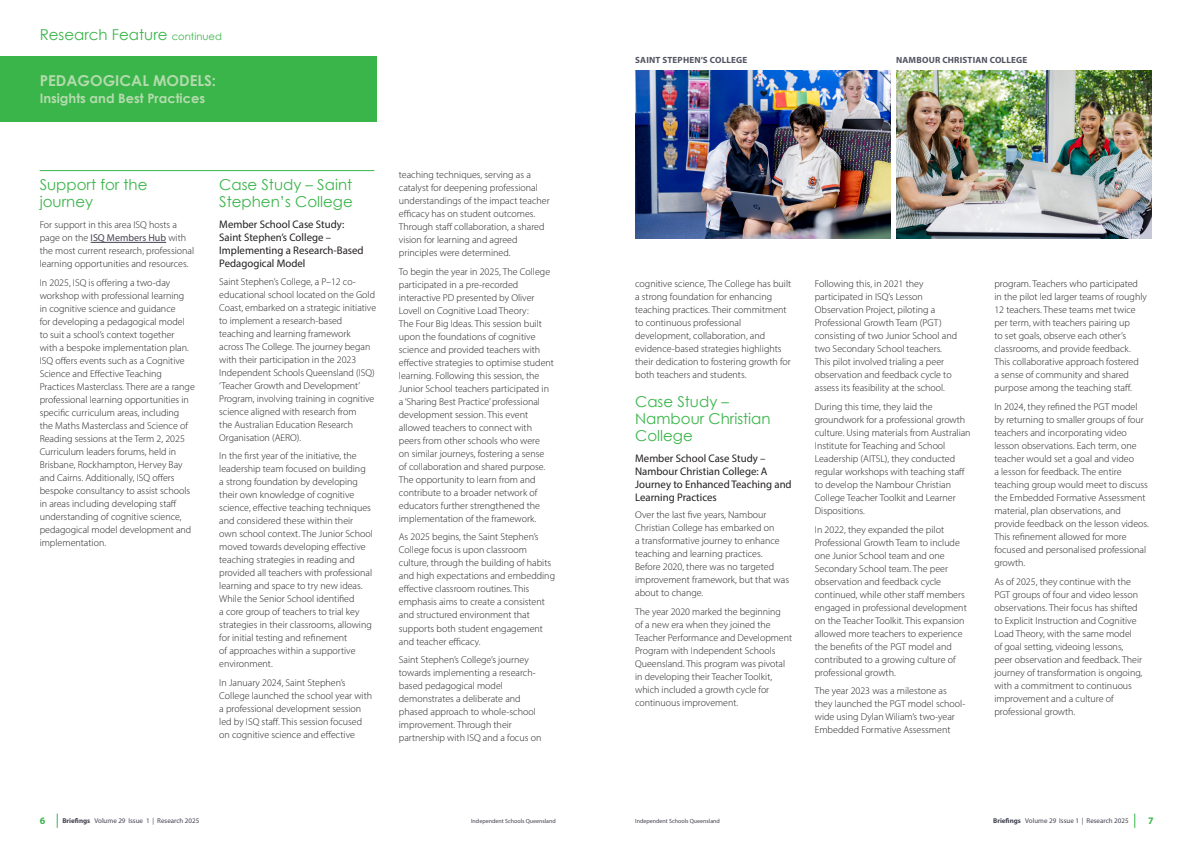
<style>
.page{position:relative;width:1191px;height:842px;background:#fff}
.page>*{position:absolute;margin:0;border:0;box-sizing:border-box;transform-origin:0 0}
.Heading_2{font:15px/17px "Century Gothic";color:#3ab54a}
.Research_Feature_Heading{font:700 15px "Century Gothic";color:#b4dbae}
.Research_Feature_Heading-2{font:700 13px "Century Gothic";color:#b4dbae}
.Text_before_bullets{font:11px/13px "Myriad Pro";color:#231f20}
.Body_copy{font:300 10px/13px "Myriad Pro";color:#231f20}
.t1{font:700 10px "Myriad Pro";color:#3ab54a}
.Captions{font:700 9px "Myriad Pro";letter-spacing:.02em;color:#525462}
.t2{font:7px "Myriad Pro";color:#424351}
.t3{font:6px "Myriad Pro";color:#424351}
.s1{font-size:10px}
.s2{font-weight:400;color:#424351}
.s3{font-weight:700}
</style>
<div class="page">
<svg style="left:57px;top:814px;width:1px;height:14px"></svg>
<svg style="left:1134px;top:814px;width:1px;height:14px"></svg>
<hr style="left:91px;top:242px;width:75px;height:1px;background:#424351">
<hr style="left:40px;top:170px;width:334px;height:1px;background:#3ab54a">
<div style="left:0;top:57px;width:376px;height:65px;background:#3ab54a"></div>
<img style="left:635px;top:71px;width:255px;height:168px">
<img style="left:896px;top:71px;width:255px;height:168px">
<p class="Heading_2" style="left:40px;top:25px;width:184px">Research Feature <span class="s1">continued</span></p>
<p class="Research_Feature_Heading" style="left:40px;top:70px;width:178px">PEDAGOGICAL MODELS:</p>
<p class="Research_Feature_Heading-2" style="left:40px;top:89px;width:167px">Insights and Best Practices</p>
<p class="Heading_2" style="left:40px;top:176px;width:109px">Support for the journey</p>
<p class="Body_copy" style="left:40px;top:218px;width:156px">For support in this area ISQ hosts a page on the <span class="s2">ISQ Members Hub</span> with the most current research, professional learning opportunities and resources.</p>
<p class="Body_copy" style="left:40px;top:276px;width:157px">In 2025, ISQ is offering a two-day workshop with professional learning<br>in cognitive science and guidance<br>for developing a pedagogical model to suit a school’s context together<br>with a bespoke implementation plan.<br>ISQ offers events such as a Cognitive Science and Effective Teaching Practices Masterclass. There are a range professional learning opportunities in specific curriculum areas, including the Maths Masterclass and Science of Reading sessions at the Term 2, 2025<br>Curriculum leaders forums, held in Brisbane, Rockhampton, Hervey Bay and Cairns. Additionally, ISQ offers bespoke consultancy to assist schools in areas including developing staff understanding of cognitive science, pedagogical model development and implementation.</p>
<p class="Heading_2" style="left:219px;top:176px;width:135px">Case Study – Saint<br>Stephen’s College</p>
<p class="Text_before_bullets" style="left:219px;top:218px;width:146px">Member School Case Study:<br>Saint Stephen’s College –<br>Implementing a Research-Based<br>Pedagogical Model</p>
<p class="Body_copy" style="left:219px;top:275px;width:158px">Saint Stephen’s College, a P–12 co&shy;educational school located on the Gold Coast, embarked on a strategic initiative to implement a research-based teaching and learning framework across The College. The journey began with their participation in the 2023<br>Independent Schools Queensland (ISQ) ‘Teacher Growth and Development’ Program, involving training in cognitive science aligned with research from<br>the Australian Education Research Organisation (AERO).</p>
<p class="Body_copy" style="left:219px;top:449px;width:155px">In the first year of the initiative, the leadership team focused on building<br>a strong foundation by developing their own knowledge of cognitive science, effective teaching techniques and considered these within their own school context. The Junior School moved towards developing effective teaching strategies in reading and provided all teachers with professional learning and space to try new ideas.<br>While the Senior School identified<br>a core group of teachers to trial key strategies in their classrooms, allowing for initial testing and refinement<br>of approaches within a supportive environment.</p>
<p class="Body_copy" style="left:219px;top:676px;width:154px">In January 2024, Saint Stephen’s College launched the school year with a professional development session led by ISQ staff. This session focused on cognitive science and effective</p>
<p class="Body_copy" style="left:399px;top:168px;width:152px">teaching techniques, serving as a catalyst for deepening professional understandings of the impact teacher efficacy has on student outcomes.<br>Through staff collaboration, a shared vision for learning and agreed principles were determined.</p>
<p class="Body_copy" style="left:399px;top:265px;width:157px">To begin the year in 2025, The College participated in a pre-recorded interactive PD presented by Oliver Lovell on Cognitive Load Theory:<br>The Four Big Ideas. This session built upon the foundations of cognitive science and provided teachers with effective strategies to optimise student learning. Following this session, the Junior School teachers participated in a ‘Sharing Best Practice’ professional development session. This event allowed teachers to connect with peers from other schools who were<br>on similar journeys, fostering a sense of collaboration and shared purpose.<br>The opportunity to learn from and contribute to a broader network of educators further strengthened the implementation of the framework.</p>
<p class="Body_copy" style="left:399px;top:530px;width:158px">As 2025 begins, the Saint Stephen’s College focus is upon classroom culture, through the building of habits and high expectations and embedding effective classroom routines. This emphasis aims to create a consistent and structured environment that supports both student engagement and teacher efficacy.</p>
<p class="Body_copy" style="left:399px;top:653px;width:144px">Saint Stephen’s College’s journey towards implementing a research&shy;based pedagogical model demonstrates a deliberate and phased approach to whole-school improvement. Through their partnership with ISQ and a focus on</p>
<p class="Captions" style="left:635px;top:55px;width:114px">SAINT STEPHEN’S COLLEGE</p>
<p class="Captions" style="left:896px;top:55px;width:133px">NAMBOUR CHRISTIAN COLLEGE</p>
<p class="Body_copy" style="left:635px;top:277px;width:157px">cognitive science, The College has built a strong foundation for enhancing teaching practices. Their commitment to continuous professional development, collaboration, and evidence-based strategies highlights their dedication to fostering growth for both teachers and students.</p>
<p class="Heading_2" style="left:635px;top:392px;width:137px">Case Study –<br>Nambour Christian<br>College</p>
<p class="Text_before_bullets" style="left:635px;top:452px;width:158px">Member School Case Study –<br>Nambour Christian College: A<br>Journey to Enhanced Teaching and<br>Learning Practices</p>
<p class="Body_copy" style="left:635px;top:508px;width:155px">Over the last five years, Nambour<br>Christian College has embarked on<br>a transformative journey to enhance teaching and learning practices.<br>Before 2020, there was no targeted improvement framework, but that was about to change.</p>
<p class="Body_copy" style="left:635px;top:605px;width:158px">The year 2020 marked the beginning<br>of a new era when they joined the Teacher Performance and Development Program with Independent Schools Queensland. This program was pivotal in developing their Teacher Toolkit, which included a growth cycle for continuous improvement.</p>
<p class="Body_copy" style="left:814px;top:277px;width:144px">Following this, in 2021 they participated in ISQ’s Lesson Observation Project, piloting a Professional Growth Team (PGT) consisting of two Junior School and two Secondary School teachers.<br>This pilot involved trialing a peer observation and feedback cycle to assess its feasibility at the school.</p>
<p class="Body_copy" style="left:814px;top:400px;width:157px">During this time, they laid the groundwork for a professional growth culture. Using materials from Australian Institute for Teaching and School Leadership (AITSL), they conducted regular workshops with teaching staff to develop the Nambour Christian College Teacher Toolkit and Learner Dispositions.</p>
<p class="Body_copy" style="left:814px;top:523px;width:153px">In 2022, they expanded the pilot Professional Growth Team to include one Junior School team and one Secondary School team. The peer observation and feedback cycle continued, while other staff members engaged in professional development on the Teacher Toolkit. This expansion allowed more teachers to experience the benefits of the PGT model and contributed to a growing culture of professional growth.</p>
<p class="Body_copy" style="left:814px;top:684px;width:152px">The year 2023 was a milestone as they launched the PGT model school&shy;wide using Dylan Wiliam’s two-year Embedded Formative Assessment</p>
<p class="Body_copy" style="left:994px;top:277px;width:154px">program. Teachers who participated in the pilot led larger teams of roughly 12 teachers. These teams met twice per term, with teachers pairing up<br>to set goals, observe each other’s classrooms, and provide feedback.<br>This collaborative approach fostered<br>a sense of community and shared purpose among the teaching staff.</p>
<p class="Body_copy" style="left:994px;top:400px;width:156px">In 2024, they refined the PGT model by returning to smaller groups of four teachers and incorporating video lesson observations. Each term, one teacher would set a goal and video<br>a lesson for feedback. The entire teaching group would meet to discuss the Embedded Formative Assessment material, plan observations, and provide feedback on the lesson videos.<br>This refinement allowed for more focused and personalised professional growth.</p>
<p class="Body_copy" style="left:994px;top:575px;width:149px">As of 2025, they continue with the PGT groups of four and video lesson observations. Their focus has shifted to Explicit Instruction and Cognitive Load Theory, with the same model of goal setting, videoing lessons, peer observation and feedback. Their journey of transformation is ongoing, with a commitment to continuous improvement and a culture of professional growth.</p>
<p class="t1" style="left:40px;top:814px;width:7px">6</p>
<p class="t2" style="left:62px;top:817px;width:138px"><span class="s3">Briefings</span> Volume 29 Issue 1 | Research 2025</p>
<p class="t3" style="left:471px;top:817px;width:86px">Independent Schools Queensland</p>
<p class="t3" style="left:635px;top:817px;width:86px">Independent Schools Queensland</p>
<p class="t2" style="left:993px;top:817px;width:137px"><span class="s3">Briefings</span> Volume 29 Issue 1 | Research 2025</p>
<p class="t1" style="left:1148px;top:814px;width:7px">7</p>
</div>
